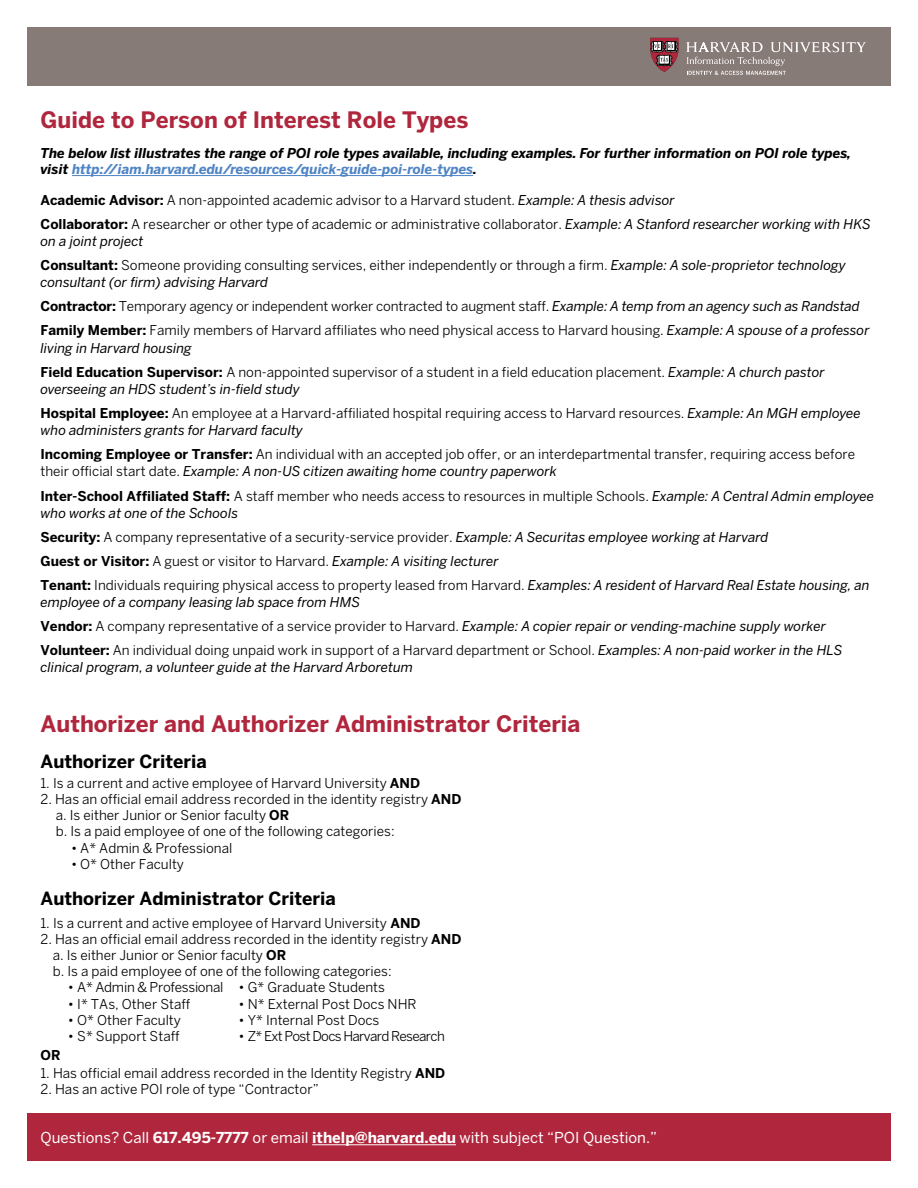
<style>
.page{position:relative;width:918px;height:1188px;background:#fff}
.page>*{position:absolute;margin:0;border:0;box-sizing:border-box;transform-origin:0 0}
.t1{font:700 22.5px "Benton Sans";color:#b0263d}
.t2{font:700 18px "Benton Sans";color:#000}
.t3{font:15px "Benton Sans";color:#fff}
.t4{font:13.5px/24px "Benton Sans";color:#000}
.t5{font:italic 13.5px/24px "Benton Sans";color:#000}
.t6{font:italic 700 13.5px/16.5px "Benton Sans";color:#000}
.t7{font:13.5px "Benton Sans";letter-spacing:-.02em;color:#000}
.t8{font:13.5px "Benton Sans";letter-spacing:-.05em;color:#000}
.t9{font:700 13.5px "Benton Sans";color:#000}
.s1{color:#4f84c4}
.s2{font-weight:700}
.s3{font-style:italic}
.s4{font-style:normal}
.s5{font-weight:700;font-style:normal}
</style>
<div class="page">
<hr style="left:72px;top:175px;width:401px;height:1px;background:#4f84c4">
<div style="left:28px;top:27px;width:863px;height:58px;background:#877b77"></div>
<svg style="left:650px;top:38px;width:29px;height:34px"></svg>
<svg style="left:686px;top:42px;width:180px;height:33px"></svg>
<div style="left:27px;top:1113px;width:864px;height:48px;background:#b0263d"></div>
<hr style="left:312px;top:1145px;width:144px;height:1px;background:#fff">
<h1 class="t1" style="left:40px;top:106px;width:429px">Guide to Person of Interest Role Types</h1>
<p class="t6" style="left:40px;top:144px;width:812px">The below list illustrates the range of POI role types available, including examples. For further information on POI role types, visit <span class="s1">http://iam.harvard.edu/resources/quick-guide-poi-role-types</span>.</p>
<p class="t4" style="left:41px;top:188px;width:832px"><span class="s2">Academic Advisor:</span> A non-appointed academic advisor to a Harvard student. <span class="s3">Example: A thesis advisor<br></span><span class="s2">Collaborator:</span> A researcher or other type of academic or administrative collaborator. <span class="s3">Example: A Stanford researcher working with HKS</span></p>
<p class="t4" style="left:41px;top:229px;width:807px"><span class="s3">on a joint project<br></span><span class="s2">Consultant:</span> Someone providing consulting services, either independently or through a firm. <span class="s3">Example: A sole-proprietor technology</span></p>
<p class="t4" style="left:41px;top:270px;width:831px"><span class="s3">consultant (or firm) advising Harvard<br></span><span class="s2">Contractor:</span> Temporary agency or independent worker contracted to augment staff. <span class="s3">Example: A temp from an agency such as Randstad<br></span><span class="s2">Family Member:</span> Family members of Harvard affiliates who need physical access to Harvard housing. <span class="s3">Example: A spouse of a professor</span></p>
<p class="t4" style="left:41px;top:336px;width:786px"><span class="s3">living in Harvard housing<br></span><span class="s2">Field Education Supervisor:</span> A non-appointed supervisor of a student in a field education placement. <span class="s3">Example: A church pastor</span></p>
<p class="t4" style="left:41px;top:377px;width:822px"><span class="s3">overseeing an HDS student’s in-field study<br></span><span class="s2">Hospital Employee:</span> An employee at a Harvard-affiliated hospital requiring access to Harvard resources. <span class="s3">Example: An MGH employee</span></p>
<p class="t4" style="left:41px;top:418px;width:816px"><span class="s3">who administers grants for Harvard faculty<br></span><span class="s2">Incoming Employee or Transfer:</span> An individual with an accepted job offer, or an interdepartmental transfer, requiring access before</p>
<p class="t5" style="left:41px;top:459px;width:835px"><span class="s4">their official start date.</span> Example: A non-US citizen awaiting home country paperwork<br><span class="s5">Inter-School Affiliated Staff:</span> <span class="s4">A staff member who needs access to resources in multiple Schools.</span> Example: A Central Admin employee</p>
<p class="t5" style="left:41px;top:501px;width:831px">who works at one of the Schools<br><span class="s5">Security:</span> <span class="s4">A company representative of a security-service provider.</span> Example: A Securitas employee working at Harvard<br><span class="s5">Guest or Visitor:</span> <span class="s4">A guest or visitor to Harvard.</span> Example: A visiting lecturer<br><span class="s5">Tenant:</span> <span class="s4">Individuals requiring physical access to property leased from Harvard.</span> Examples: A resident of Harvard Real Estate housing, an</p>
<p class="t5" style="left:41px;top:590px;width:804px">employee of a company leasing lab space from HMS<br><span class="s5">Vendor:</span> <span class="s4">A company representative of a service provider to Harvard.</span> Example: A copier repair or vending-machine supply worker<br><span class="s5">Volunteer:</span> <span class="s4">An individual doing unpaid work in support of a Harvard department or School.</span> Examples: A non-paid worker in the HLS</p>
<p class="t5" style="left:41px;top:655px;width:374px">clinical program, a volunteer guide at the Harvard Arboretum</p>
<h1 class="t1" style="left:40px;top:710px;width:541px">Authorizer and Authorizer Administrator Criteria</h1>
<h2 class="t2" style="left:40px;top:751px;width:168px">Authorizer Criteria</h2>
<p class="t4" style="left:40px;top:771px;width:381px">1. Is a current and active employee of Harvard University <span class="s2">AND</span></p>
<p class="t4" style="left:56px;top:791px;width:407px;line-height:16.2px;text-indent:-15px">2. Has an official email address recorded in the identity registry <span class="s2">AND </span>a. Is either Junior or Senior faculty <span class="s2">OR<br></span>b. Is a paid employee of one of the following categories:</p>
<p class="t4" style="left:71px;top:836px;width:163px">• A* Admin &amp; Professional</p>
<p class="t4" style="left:71px;top:852px;width:115px">• O* Other Faculty</p>
<h2 class="t2" style="left:40px;top:887px;width:297px">Authorizer Administrator Criteria</h2>
<p class="t4" style="left:40px;top:910px;width:382px">1. Is a current and active employee of Harvard University <span class="s2">AND</span></p>
<p class="t4" style="left:53px;top:931px;width:410px;line-height:16.2px;text-indent:-12px">2. Has an official email address recorded in the identity registry <span class="s2">AND </span>a. Is either Junior or Senior faculty <span class="s2">OR<br></span>b. Is a paid employee of one of the following categories:</p>
<p class="t7" style="left:68px;top:979px;width:319px">• A* Admin &amp; Professional • G* Graduate Students</p>
<p class="t4" style="left:68px;top:991px;width:124px">• I* TAs, Other Staff</p>
<p class="t4" style="left:239px;top:991px;width:180px">• N* External Post Docs NHR</p>
<p class="t4" style="left:68px;top:1008px;width:115px">• O* Other Faculty</p>
<p class="t4" style="left:239px;top:1008px;width:142px">• Y* Internal Post Docs</p>
<p class="t4" style="left:68px;top:1024px;width:113px">• S* Support Staff</p>
<p class="t8" style="left:239px;top:1028px;width:208px">• Z* Ext Post Docs Harvard Research</p>
<p class="t9" style="left:40px;top:1047px;width:22px">OR</p>
<p class="t4" style="left:40px;top:1061px;width:406px">1. Has official email address recorded in the Identity Registry <span class="s2">AND</span></p>
<p class="t4" style="left:40px;top:1077px;width:280px">2. Has an active POI role of type “Contractor”</p>
<p class="t3" style="left:40px;top:1128px;width:618px">Questions? Call <span class="s2">617.495-7777</span> or email <span class="s2">ithelp@harvard.edu</span> with subject “POI Question.”</p>
</div>
